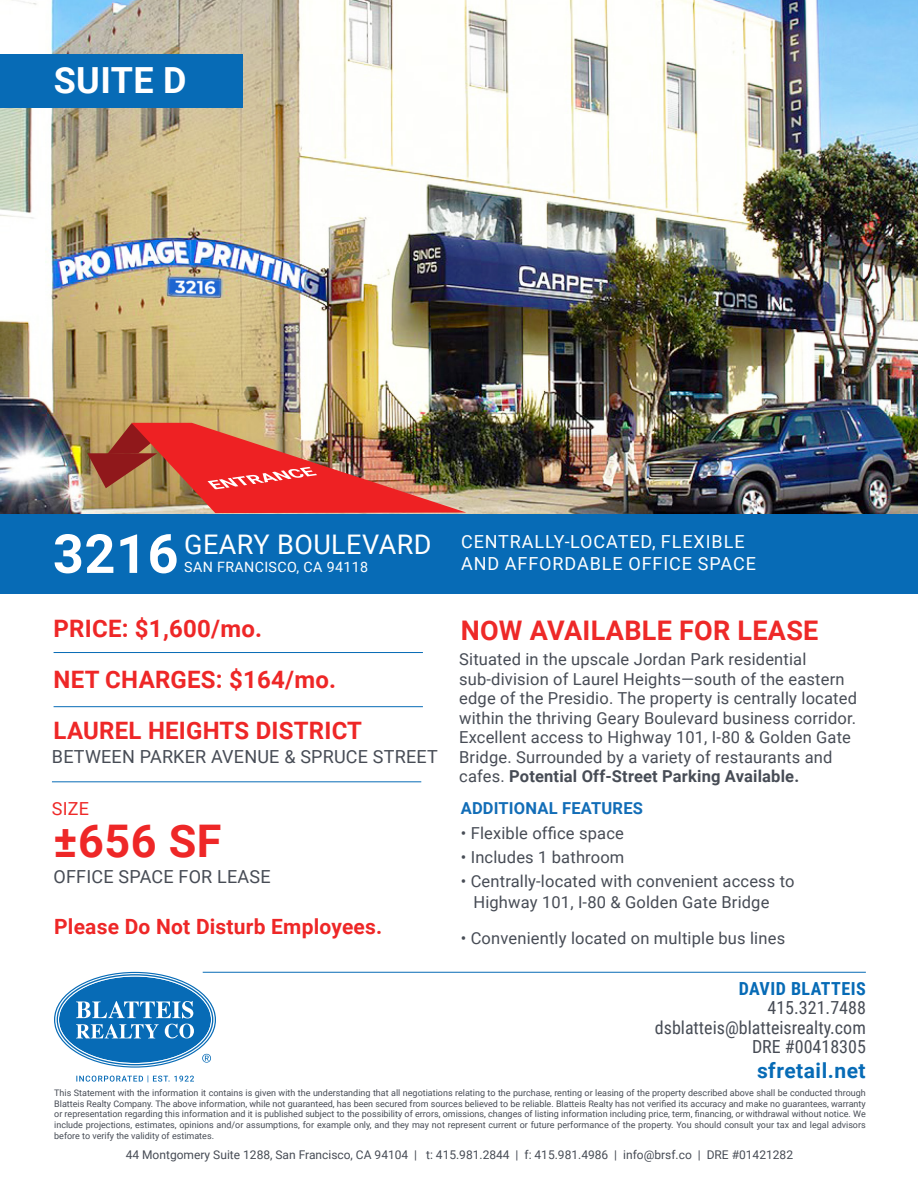
<style>
.page{position:relative;width:918px;height:1188px;background:#fff}
.page>*{position:absolute;margin:0;border:0;box-sizing:border-box;transform-origin:0 0}
.t1{font:700 54px "Roboto";color:#fff}
.t2{font:700 45px "Roboto";color:#ee2727}
.t3{font:700 36px "Roboto";letter-spacing:.01em;color:#fff}
.t4{font:700 27px "Roboto";letter-spacing:.01em;color:#ee2928}
.t5{font:27px "Roboto";letter-spacing:.015em;color:#fff}
.t6{font:700 24px "Roboto";letter-spacing:.01em;color:#ee2727}
.t7{font:700 21px "Roboto";letter-spacing:.01em;color:#ee2727}
.t8{font:700 21px "Roboto";letter-spacing:.025em;color:#076bb6}
.t9{font:18px "Roboto";letter-spacing:.01em;color:#474c55}
.t10{font:18px "Roboto";letter-spacing:.05em;color:#fff}
.t11{font:18px "Roboto Condensed";color:#474c55}
.t12{font:700 18px/19.5px "Roboto Condensed";letter-spacing:.025em;color:#076bb6;text-align:right}
.t13{font:18px "Roboto";color:#ee2928}
.t14{font:16.5px/19.5px "Roboto";letter-spacing:.01em;color:#474c55}
.t15{font:700 16.5px "Roboto";letter-spacing:.01em;color:#474c55}
.t16{font:700 16.5px "Roboto";letter-spacing:.01em;color:#126db7}
.t17{font:14.25px "Roboto";letter-spacing:.025em;color:#fff}
.t18{font:12px "Roboto";color:#474c55}
.t19{font:9px "Roboto";color:#474c55}
.s1{font-weight:400}
.s2{font-weight:400;color:#474c55}
</style>
<div class="page">
<hr style="left:54px;top:652px;width:369px;height:1px;background:#076bb6">
<hr style="left:54px;top:706px;width:369px;height:1px;background:#076bb6">
<div style="left:0;top:513px;width:918px;height:81px;background:#076bb6"></div>
<hr style="left:52px;top:781px;width:369px;height:1px;background:#076bb6">
<svg style="left:54px;top:972px;width:162px;height:96px"></svg>
<svg style="left:76px;top:1075px;width:118px;height:7px"></svg>
<hr style="left:203px;top:972px;width:663px;height:1px;background:#076bb6">
<img style="left:0;top:0;width:918px;height:513px">
<div style="left:0;top:54px;width:243px;height:54px;background:#076bb6"></div>
<img style="left:87px;top:423px;width:379px;height:90px">
<p class="t3" style="left:54px;top:55px;width:134px">SUITE D</p>
<p class="t1" style="left:53px;top:516px;width:127px">3216</p>
<p class="t5" style="left:184px;top:526px;width:249px">GEARY BOULEVARD</p>
<p class="t17" style="left:184px;top:557px;width:185px">SAN FRANCISCO, CA 94118</p>
<p class="t10" style="left:461px;top:529px;width:285px">CENTRALLY-LOCATED, FLEXIBLE</p>
<p class="t10" style="left:461px;top:551px;width:296px">AND AFFORDABLE OFFICE SPACE</p>
<p class="t6" style="left:54px;top:612px;width:210px">PRICE: $1,600/mo.</p>
<p class="t6" style="left:54px;top:663px;width:284px">NET CHARGES: $164/mo.</p>
<p class="t6" style="left:54px;top:714px;width:310px">LAUREL HEIGHTS DISTRICT</p>
<p class="t4" style="left:461px;top:611px;width:359px">NOW AVAILABLE FOR LEASE</p>
<p class="t14" style="left:459px;top:649px;width:349px">Situated in the upscale Jordan Park residential</p>
<p class="t14" style="left:459px;top:669px;width:399px">sub-division of Laurel Heights—south of the eastern edge of the Presidio. The property is centrally located within the thriving Geary Boulevard business corridor.<br>Excellent access to Highway 101, I-80 &amp; Golden Gate Bridge. Surrounded by a variety of restaurants and</p>
<p class="t15" style="left:459px;top:765px;width:341px"><span class="s1">cafes.</span> Potential Off-Street Parking Available.</p>
<p class="t9" style="left:52px;top:744px;width:387px">BETWEEN PARKER AVENUE &amp; SPRUCE STREET</p>
<p class="t13" style="left:52px;top:796px;width:39px">SIZE</p>
<p class="t16" style="left:461px;top:797px;width:184px">ADDITIONAL FEATURES</p>
<p class="t2" style="left:54px;top:810px;width:169px">±656 SF</p>
<p class="t9" style="left:54px;top:864px;width:219px">OFFICE SPACE FOR LEASE</p>
<p class="t7" style="left:54px;top:912px;width:330px">Please Do Not Disturb Employees.</p>
<p class="t14" style="left:461px;top:823px;width:165px">• Flexible office space</p>
<p class="t14" style="left:461px;top:847px;width:165px">• Includes 1 bathroom</p>
<p class="t14" style="left:461px;top:871px;width:335px">• Centrally-located with convenient access to</p>
<p class="t14" style="left:473px;top:892px;width:298px">Highway 101, I-80 &amp; Golden Gate Bridge</p>
<p class="t14" style="left:461px;top:928px;width:326px">• Conveniently located on multiple bus lines</p>
<p class="t12" style="left:739px;top:978px;width:129px">DAVID BLATTEIS<br><span class="s2">415.321.7488</span></p>
<p class="t11" style="left:655px;top:1015px;width:212px">dsblatteis@blatteisrealty.com</p>
<p class="t11" style="left:752px;top:1034px;width:115px">DRE #00418305</p>
<p class="t8" style="left:757px;top:1056px;width:110px">sfretail.net</p>
<p class="t19" style="left:54px;top:1086px;width:813px">This Statement with the information it contains is given with the understanding that all negotiations relating to the purchase, renting or leasing of the property described above shall be conducted through</p>
<p class="t19" style="left:54px;top:1097px;width:813px">Blatteis Realty Company. The above information, while not guaranteed, has been secured from sources believed to be reliable. Blatteis Realty has not verified its accuracy and make no guarantees, warranty</p>
<p class="t19" style="left:54px;top:1108px;width:813px">or representation regarding this information and it is published subject to the possibility of errors, omissions, changes of listing information including price, term, financing, or withdrawal without notice. We</p>
<p class="t19" style="left:54px;top:1119px;width:813px">include projections, estimates, opinions and/or assumptions, for example only, and they may not represent current or future performance of the property. You should consult your tax and legal advisors</p>
<p class="t19" style="left:54px;top:1129px;width:161px">before to verify the validity of estimates.</p>
<p class="t18" style="left:126px;top:1147px;width:669px">44 Montgomery Suite 1288, San Francisco, CA 94104 | t: 415.981.2844 | f: 415.981.4986 | info@brsf.co | DRE #01421282</p>
</div>
